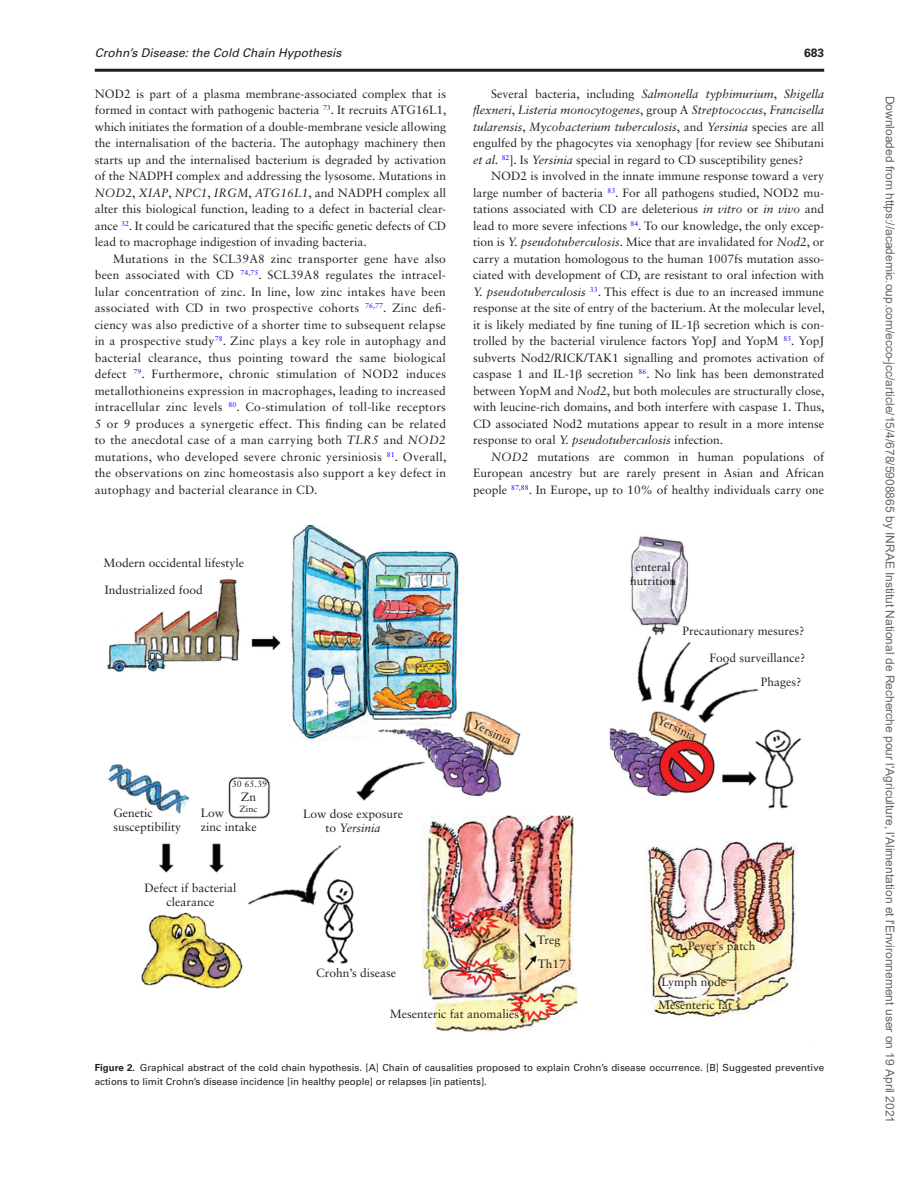
<style>
.page{position:relative;width:919px;height:1187px;background:#fff}
.page>*{position:absolute;margin:0;border:0;box-sizing:border-box;transform-origin:0 0}
.t1{font:12px/16.5px "Sabon LT Std";color:#231f20;text-align:justify}
.t2{font:12px "Arial";color:#666}
.t3{font:italic 12px "Univers LT Std";color:#231f20}
.t4{font:700 12px "Univers LT Std";color:#231f20}
.t5{font:9.75px/14.2px "Univers LT Std";color:#231f20}
.t6{font:9px "Sabon LT Std";color:#231f20}
.s1{font-style:italic}
.s2{font-family:"Gandhari Unicode"}
.s3{font-weight:700}
</style>
<div class="page">
<hr style="left:95px;top:69px;width:729px;height:3px;background:#231f20">
<img style="left:107px;top:525px;width:695px;height:507px">
<p class="t3" style="left:95px;top:45px;width:248px">Crohn’s Disease: the Cold Chain Hypothesis</p>
<p class="t4" style="left:804px;top:45px;width:22px">683</p>
<p class="t1" style="left:95px;top:85px;width:353px">NOD2 is part of a plasma membrane-associated complex that is formed in contact with pathogenic bacteria <sup>73</sup>. It recruits ATG16L1, which initiates the formation of a double-membrane vesicle allowing the internalisation of the bacteria. The autophagy machinery then starts up and the internalised bacterium is degraded by activation of the NADPH complex and addressing the lysosome. Mutations in <span class="s1">NOD2</span>, <span class="s1">XIAP</span>, <span class="s1">NPC1</span>, <span class="s1">IRGM</span>, <span class="s1">ATG16L1</span>, and NADPH complex all alter this biological function, leading to a defect in bacterial clear&shy;ance <sup>32</sup>. It could be caricatured that the specific genetic defects of CD lead to macrophage indigestion of invading bacteria.</p>
<p class="t1" style="left:95px;top:250px;width:353px;text-indent:18px">Mutations in the SCL39A8 zinc transporter gene have also been associated with CD <sup>74</sup><sup>,</sup><sup>75</sup>. SCL39A8 regulates the intracel&shy;lular concentration of zinc. In line, low zinc intakes have been associated with CD in two prospective cohorts <sup>76</sup><sup>,</sup><sup>77</sup>. Zinc defi&shy;ciency was also predictive of a shorter time to subsequent relapse in a prospective study<sup>78</sup>. Zinc plays a key role in autophagy and bacterial clearance, thus pointing toward the same biological defect <sup>79</sup>. Furthermore, chronic stimulation of NOD2 induces metallothioneins expression in macrophages, leading to increased intracellular zinc levels <sup>80</sup>. Co-stimulation of toll-like receptors 5 or 9 produces a synergetic effect. This finding can be related to the anecdotal case of a man carrying both <span class="s1">TLR5</span> and <span class="s1">NOD2 </span>mutations, who developed severe chronic yersiniosis <sup>81</sup>. Overall, the observations on zinc homeostasis also support a key defect in autophagy and bacterial clearance in CD.</p>
<p class="t1" style="left:473px;top:85px;width:353px;text-indent:18px">Several bacteria, including <span class="s1">Salmonella typhimurium</span>, <span class="s1">Shigella flexneri</span>, <span class="s1">Listeria monocytogenes</span>, group A <span class="s1">Streptococcus</span>, <span class="s1">Francisella tularensis</span>, <span class="s1">Mycobacterium tuberculosis</span>, and <span class="s1">Yersinia</span> species are all engulfed by the phagocytes via xenophagy [for review see Shibutani <span class="s1">et al.</span> <sup>82</sup>]. Is <span class="s1">Yersinia</span> special in regard to CD susceptibility genes?</p>
<p class="t1" style="left:473px;top:168px;width:353px;text-indent:18px">NOD2 is involved in the innate immune response toward a very large number of bacteria <sup>83</sup>. For all pathogens studied, NOD2 mu&shy;tations associated with CD are deleterious <span class="s1">in vitro</span> or <span class="s1">in vivo</span> and lead to more severe infections <sup>84</sup>. To our knowledge, the only excep&shy;tion is <span class="s1">Y. pseudotuberculosis</span>. Mice that are invalidated for <span class="s1">Nod2</span>, or carry a mutation homologous to the human 1007fs mutation asso&shy;ciated with development of CD, are resistant to oral infection with <span class="s1">Y. pseudotuberculosis</span> <sup>33</sup>. This effect is due to an increased immune response at the site of entry of the bacterium. At the molecular level, it is likely mediated by fine tuning of IL-1<span class="s2">β</span> secretion which is con&shy;trolled by the bacterial virulence factors YopJ and YopM <sup>85</sup>. YopJ subverts Nod2/RICK/TAK1 signalling and promotes activation of caspase 1 and IL-1<span class="s2">β</span> secretion <sup>86</sup>. No link has been demonstrated between YopM and <span class="s1">Nod2</span>, but both molecules are structurally close, with leucine-rich domains, and both interfere with caspase 1. Thus, CD associated Nod2 mutations appear to result in a more intense response to oral <span class="s1">Y. pseudotuberculosis</span> infection.</p>
<p class="t1" style="left:473px;top:448px;width:353px;text-indent:18px"><span class="s1">NOD2</span> mutations are common in human populations of European ancestry but are rarely present in Asian and African people <sup>87</sup><sup>,</sup><sup>88</sup>. In Europe, up to 10% of healthy individuals carry one</p>
<p class="t1" style="left:103px;top:554px;width:142px">Modern occidental lifestyle</p>
<p class="t1" style="left:105px;top:581px;width:100px">Industrialized food</p>
<p class="t1" style="left:114px;top:805px;width:69px;line-height:14.4px">Genetic susceptibility</p>
<p class="t6" style="left:232px;top:778px;width:37px">30 65.39</p>
<p class="t1" style="left:241px;top:788px;width:17px">Zn</p>
<p class="t6" style="left:239px;top:803px;width:19px">Zinc</p>
<p class="t1" style="left:201px;top:805px;width:58px;line-height:14.4px">Low<br>zinc intake</p>
<p class="t1" style="left:144px;top:880px;width:93px;line-height:14.4px;text-align:center">Defect if bacterial clearance</p>
<p class="t1" style="left:303px;top:806px;width:102px;line-height:14.4px;text-align:center">Low dose exposure to <span class="s1">Yersinia</span></p>
<p class="t1" style="left:477px;top:715px;width:43px;rotate:25deg">Yersinia</p>
<p class="t1" style="left:316px;top:964px;width:81px">Crohn’s disease</p>
<p class="t1" style="left:390px;top:1005px;width:131px">Mesenteric fat anomalies</p>
<p class="t1" style="left:537px;top:927px;width:30px;line-height:24.5px">Treg<br>Th17</p>
<p class="t1" style="left:630px;top:559px;width:48px;line-height:14.4px;text-align:center">enteral nutrition</p>
<p class="t1" style="left:682px;top:622px;width:123px">Precautionary mesures?</p>
<p class="t1" style="left:760px;top:645px;width:46px;line-height:24px;text-indent:-51px">Food surveillance?<br>Phages?</p>
<p class="t1" style="left:661px;top:711px;width:43px;rotate:25deg">Yersinia</p>
<p class="t1" style="left:688px;top:937px;width:69px">Peyer’s patch</p>
<p class="t1" style="left:658px;top:969px;width:75px;line-height:23.5px">Lymph node<br>Mesenteric fat</p>
<p class="t5" style="left:95px;top:1060px;width:731px"><span class="s3">Figure 2.</span> Graphical abstract of the cold chain hypothesis. [A] Chain of causalities proposed to explain Crohn’s disease occurrence. [B] Suggested preventive actions to limit Crohn’s disease incidence [in healthy people] or relapses [in patients].</p>
<p class="t2" style="left:894px;top:96px;width:1028px;rotate:90deg">Downloaded from https://academic.oup.com/ecco-jcc/article/15/4/678/5908865 by INRAE Institut National de Recherche pour l'Agriculture, l'Alimentation et l'Environnement user on 19 April 2021</p>
</div>
